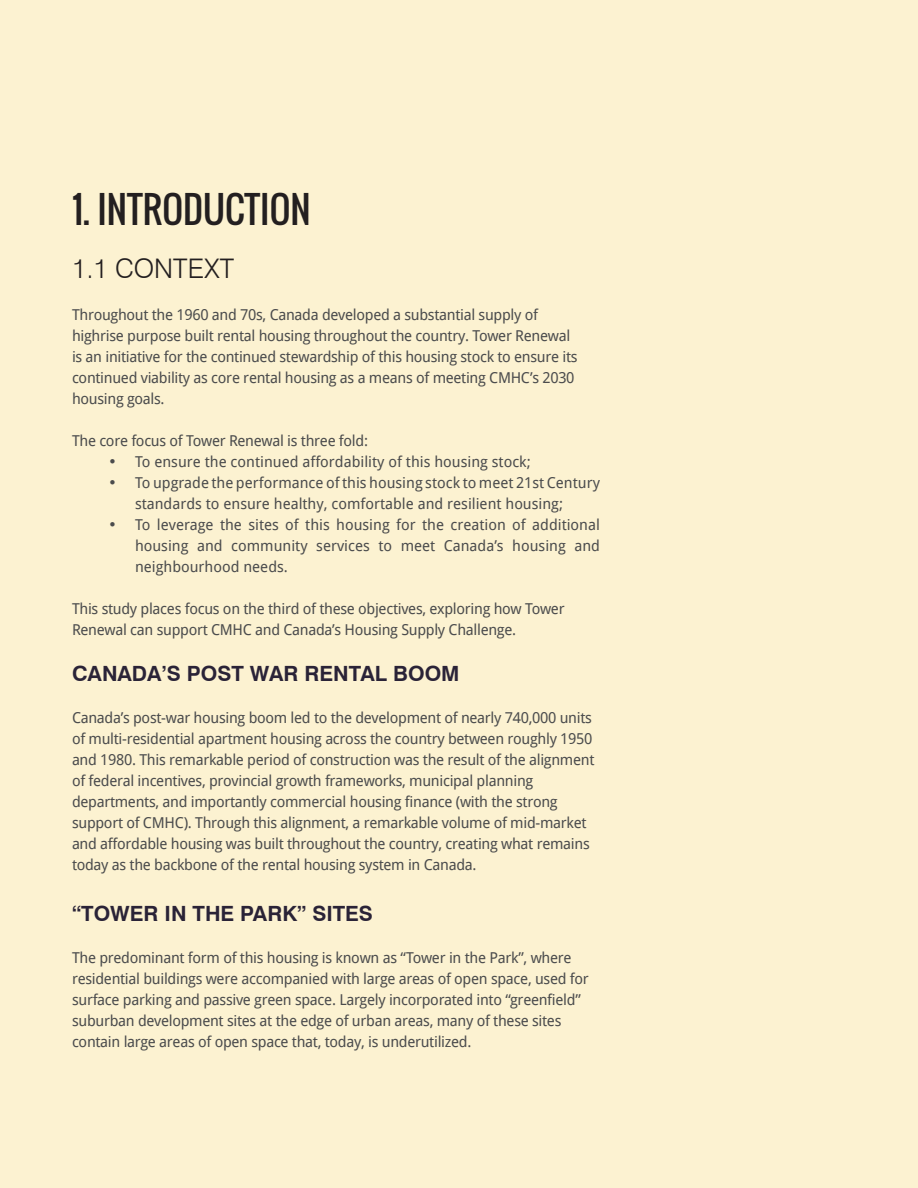
<style>
.page{position:relative;width:918px;height:1188px;background:#fcf2d1}
.page>*{position:absolute;margin:0;border:0;box-sizing:border-box;transform-origin:0 0}
.t1{font:36px "Oswald";color:#231f20}
.t2{font:300 27px "Swiss 721 BT";color:#231f20}
.t3{font:700 21px "Swiss 721 BT";color:#2a2337}
.t4{font:15px/21px "Droid Sans";letter-spacing:-.02em;color:#4b4c4d}
.t5{font:15px/21px "Droid Sans";color:#4b4c4d}
.s1{font-family:"Swiss 721 BT";font-weight:900;font-stretch:condensed}
</style>
<div class="page">
<h1 class="t1" style="left:72px;top:182px;width:240px">1. INTRODUCTION</h1>
<h2 class="t2" style="left:72px;top:252px;width:164px">1.1 CONTEXT</h2>
<p class="t4" style="left:72px;top:304px;width:507px">Throughout the 1960 and 70s, Canada developed a substantial supply of highrise purpose built rental housing throughout the country. Tower Renewal is an initiative for the continued stewardship of this housing stock to ensure its continued viability as core rental housing as a means of meeting CMHC’s 2030 housing goals.</p>
<p class="t4" style="left:72px;top:430px;width:298px">The core focus of Tower Renewal is three fold:</p>
<p class="t5" style="left:108px;top:451px;width:424px"><span class="s1">•</span> To ensure the continued affordability of this housing stock;</p>
<p class="t5" style="left:135px;top:472px;width:467px;text-indent:-27px"><span class="s1">•</span> To upgrade the performance of this housing stock to meet 21st Century standards to ensure healthy, comfortable and resilient housing;</p>
<p class="t4" style="left:135px;top:514px;width:467px;text-align:justify;text-indent:-27px"><span class="s1">•</span> To leverage the sites of this housing for the creation of additional housing and community services to meet Canada’s housing and neighbourhood needs.</p>
<p class="t4" style="left:72px;top:598px;width:494px">This study places focus on the third of these objectives, exploring how Tower<br>Renewal can support CMHC and Canada’s Housing Supply Challenge.</p>
<h3 class="t3" style="left:72px;top:661px;width:389px">CANADA’S POST WAR RENTAL BOOM</h3>
<p class="t4" style="left:72px;top:708px;width:524px">Canada’s post-war housing boom led to the development of nearly 740,000 units of multi-residential apartment housing across the country between roughly 1950 and 1980. This remarkable period of construction was the result of the alignment of federal incentives, provincial growth frameworks, municipal planning departments, and importantly commercial housing finance (with the strong support of CMHC). Through this alignment, a remarkable volume of mid-market and affordable housing was built throughout the country, creating what remains today as the backbone of the rental housing system in Canada.</p>
<h3 class="t3" style="left:72px;top:901px;width:302px">“TOWER IN THE PARK” SITES</h3>
<p class="t4" style="left:72px;top:947px;width:518px">The predominant form of this housing is known as “Tower in the Park”, where residential buildings were accompanied with large areas of open space, used for surface parking and passive green space. Largely incorporated into “greenfield” suburban development sites at the edge of urban areas, many of these sites contain large areas of open space that, today, is underutilized.</p>
</div>
